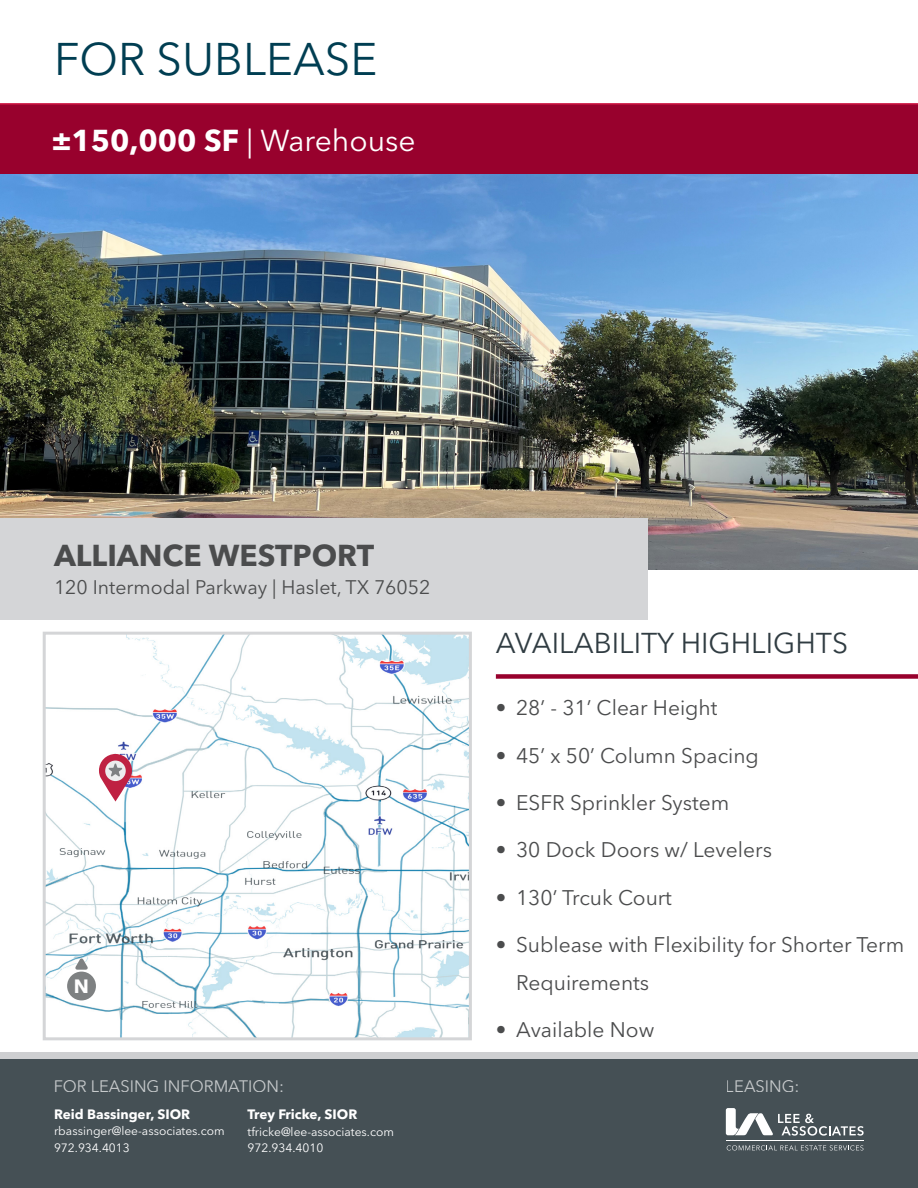
<style>
.page{position:relative;width:918px;height:1188px;background:#fff}
.page>*{position:absolute;margin:0;border:0;box-sizing:border-box;transform-origin:0 0}
.t1{font:45.3px "Avenir Next LT Pro";color:#003e52}
.t2{font:700 30px "Avenir Next LT Pro";color:#fff}
.t3{font:700 30px "Avenir Next LT Pro";color:#4b4c4d}
.t4{font:28.5px "Avenir Next LT Pro";color:#303c42}
.t5{font:21px/37.5px "Avenir Next LT Pro";color:#4b4c4d}
.t6{font:19.5px "Avenir Next LT Pro";color:#4b4c4d}
.t7{font:700 19.2px "Avenir Next LT Pro";color:#fff}
.t8{font:16.5px "Avenir Next LT Pro";color:#fff}
.t9{font:700 13.5px "Avenir Next LT Pro";color:#fff}
.t10{font:12px "Avenir Next LT Pro";color:#fff}
.s1{font-weight:400}
</style>
<div class="page">
<div style="left:0;top:1057px;width:918px;height:131px;background:#455055"></div>
<div style="left:0;top:1052px;width:918px;height:7px;background:#cecfd1"></div>
<div style="left:0;top:103px;width:918px;height:72px;background:#98012d"></div>
<img style="left:0;top:175px;width:918px;height:394px">
<div style="left:0;top:518px;width:648px;height:102px;background:#d4d5d7"></div>
<div style="left:496px;top:674px;width:422px;height:5px;background:#98012d"></div>
<svg style="left:726px;top:1108px;width:138px;height:28px"></svg>
<svg style="left:727px;top:1145px;width:136px;height:5px"></svg>
<hr style="left:726px;top:1141px;width:138px;height:1px;background:#fff">
<img style="left:47px;top:636px;width:421px;height:400px">
<div style="left:43px;top:632px;width:429px;height:408px;border:3px solid #d4d5d7"></div>
<svg style="left:99px;top:754px;width:33px;height:48px"></svg>
<div style="left:67px;top:972px;width:29px;height:28px;background:#7e8182;border-radius:50%"></div>
<svg style="left:71px;top:955px;width:21px;height:16px"></svg>
<p class="t1" style="left:54px;top:32px;width:325px">FOR SUBLEASE</p>
<p class="t2" style="left:51px;top:122px;width:366px">±150,000 SF <span class="s1">| Warehouse</span></p>
<p class="t3" style="left:54px;top:537px;width:322px">ALLIANCE WESTPORT</p>
<p class="t6" style="left:54px;top:576px;width:378px">120 Intermodal Parkway | Haslet, TX 76052</p>
<p class="t7" style="left:74px;top:975px;width:17px">N</p>
<p class="t4" style="left:496px;top:626px;width:354px">AVAILABILITY HIGHLIGHTS</p>
<p class="t5" style="left:496px;top:689px;width:223px">• 28’ - 31’ Clear Height</p>
<p class="t5" style="left:496px;top:736px;width:265px">• 45’ x 50’ Column Spacing</p>
<p class="t5" style="left:496px;top:784px;width:235px">• ESFR Sprinkler System</p>
<p class="t5" style="left:496px;top:831px;width:278px">• 30 Dock Doors w/ Levelers</p>
<p class="t5" style="left:496px;top:879px;width:177px">• 130’ Trcuk Court</p>
<p class="t5" style="left:516px;top:926px;width:390px;text-indent:-20px">• Sublease with Flexibility for Shorter Term<br>Requirements</p>
<p class="t5" style="left:496px;top:1011px;width:160px">• Available Now</p>
<p class="t8" style="left:53px;top:1076px;width:232px">FOR LEASING INFORMATION:</p>
<p class="t8" style="left:726px;top:1076px;width:75px">LEASING:</p>
<p class="t9" style="left:54px;top:1106px;width:138px">Reid Bassinger, SIOR</p>
<p class="t10" style="left:54px;top:1124px;width:172px">rbassinger@lee-associates.com</p>
<p class="t10" style="left:54px;top:1140px;width:77px">972.934.4013</p>
<p class="t9" style="left:248px;top:1106px;width:111px">Trey Fricke, SIOR</p>
<p class="t10" style="left:248px;top:1125px;width:148px">tfricke@lee-associates.com</p>
<p class="t10" style="left:248px;top:1141px;width:77px">972.934.4010</p>
</div>
